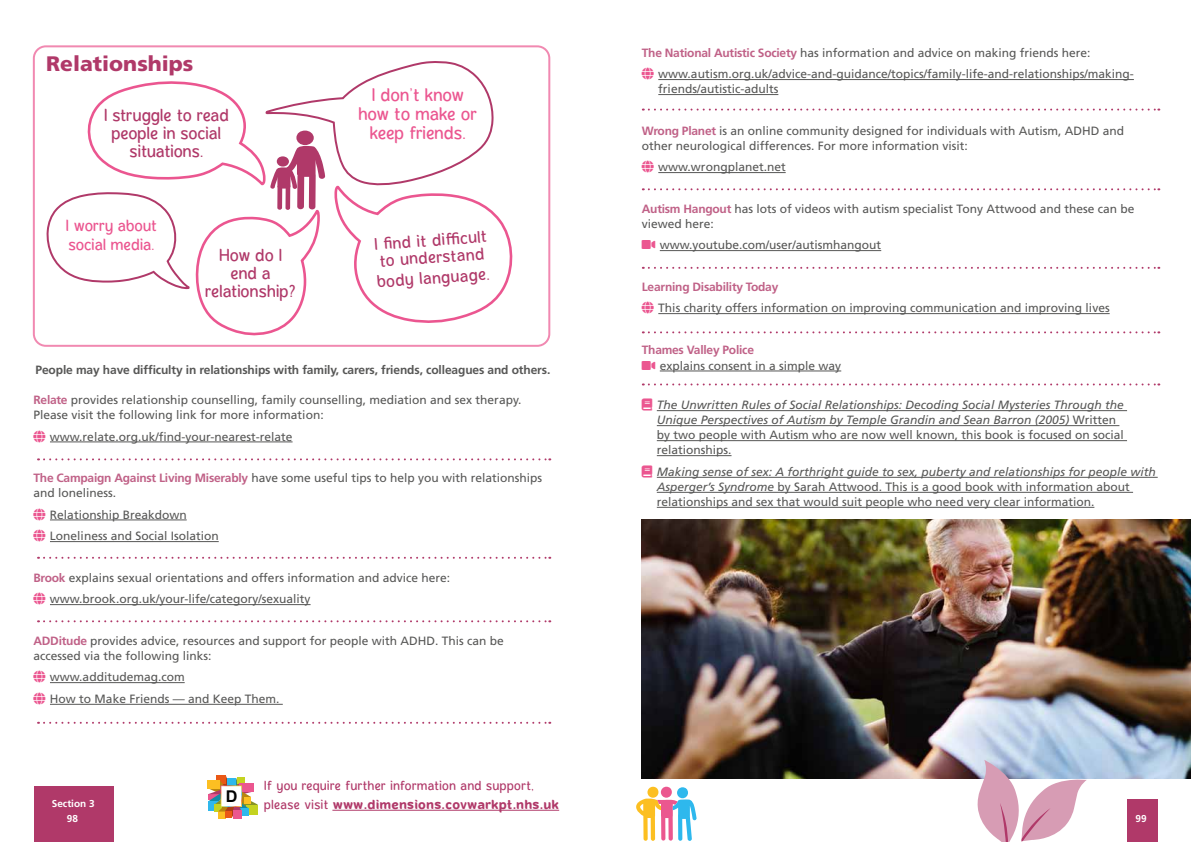
<style>
.page{position:relative;width:1191px;height:842px;background:#fff}
.page>*{position:absolute;margin:0;border:0;box-sizing:border-box;transform-origin:0 0}
.t1{font:21.5px/19.1px "Banda Niera";letter-spacing:-.03em;color:#eb5690;text-align:center}
.t2{font:900 21px "Frutiger";color:#b03969}
.t3{font:20.5px/18.3px "Banda Niera";letter-spacing:-.03em;color:#b03969;text-align:center}
.t4{font:20px/17.1px "Banda Niera";color:#b03969}
.t5{font:19.1px/19.7px "Banda Niera";letter-spacing:-.03em;color:#eb5690}
.t6{font:700 16.2px "Arial";color:#000}
.t7{font:15.5px/18.6px "Banda Niera";letter-spacing:-.01em;color:#b03969}
.t8{font:12px/15px "Frutiger";color:#575756}
.t9{font:italic 12px/15px "Frutiger";color:#575756}
.t10{font:700 12px "Frutiger";letter-spacing:-.01em;color:#575756}
.t11{font:700 12px "Frutiger";letter-spacing:-.02em;color:#c06187}
.t12{font:700 10px/14.8px "Frutiger";color:#fff;text-align:center}
.s1{font-weight:700;color:#c06187}
.s2{color:#eb5690}
.s3{font-weight:700}
.s4{font-style:normal}
.s5{font-style:italic}
</style>
<div class="page">
<div style="left:34px;top:787px;width:80px;height:55px;background:#b03969"></div>
<div style="left:1127px;top:799px;width:30px;height:43px;background:#b03969"></div>
<svg style="left:38px;top:458px;width:512px;height:2px"></svg>
<svg style="left:643px;top:109px;width:516px;height:2px"></svg>
<svg style="left:643px;top:267px;width:516px;height:2px"></svg>
<svg style="left:643px;top:188px;width:516px;height:2px"></svg>
<svg style="left:643px;top:331px;width:516px;height:2px"></svg>
<svg style="left:643px;top:383px;width:516px;height:2px"></svg>
<svg style="left:38px;top:557px;width:512px;height:2px"></svg>
<svg style="left:38px;top:722px;width:512px;height:2px"></svg>
<svg style="left:38px;top:620px;width:512px;height:2px"></svg>
<div style="left:33px;top:45px;width:517px;height:302px;border:2px solid #f189b1;border-radius:12px"></div>
<hr style="left:50px;top:442px;width:242px;height:1px;background:#575756">
<hr style="left:50px;top:520px;width:137px;height:1px;background:#575756">
<hr style="left:50px;top:541px;width:169px;height:1px;background:#575756">
<hr style="left:50px;top:604px;width:260px;height:1px;background:#575756">
<hr style="left:50px;top:682px;width:135px;height:1px;background:#575756">
<hr style="left:50px;top:704px;width:233px;height:1px;background:#575756">
<hr style="left:658px;top:79px;width:475px;height:1px;background:#575756">
<hr style="left:658px;top:94px;width:120px;height:1px;background:#575756">
<hr style="left:658px;top:172px;width:127px;height:1px;background:#575756">
<hr style="left:660px;top:250px;width:221px;height:1px;background:#575756">
<hr style="left:658px;top:313px;width:451px;height:1px;background:#575756">
<hr style="left:660px;top:371px;width:181px;height:1px;background:#575756">
<hr style="left:657px;top:410px;width:470px;height:1px;background:#575756">
<hr style="left:657px;top:425px;width:462px;height:1px;background:#575756">
<hr style="left:657px;top:440px;width:470px;height:1px;background:#575756">
<hr style="left:657px;top:455px;width:74px;height:1px;background:#575756">
<hr style="left:657px;top:477px;width:500px;height:1px;background:#575756">
<hr style="left:657px;top:492px;width:476px;height:1px;background:#575756">
<hr style="left:657px;top:507px;width:437px;height:1px;background:#575756">
<img style="left:642px;top:519px;width:549px;height:259px">
<div style="left:647px;top:787px;width:11px;height:11px;background:#fcbf21;border-radius:50%"></div>
<div style="left:661px;top:787px;width:11px;height:11px;background:#eb578f;border-radius:50%"></div>
<div style="left:677px;top:787px;width:11px;height:11px;background:#2eb8ed;border-radius:50%"></div>
<svg style="left:636px;top:798px;width:60px;height:43px"></svg>
<svg style="left:46px;top:61px;width:467px;height:275px"></svg>
<div style="left:285px;top:184px;width:5px;height:26px;background:#b03969;border-radius:2px"></div>
<div style="left:277px;top:168px;width:13px;height:21px;background:#b03969;border-radius:2px"></div>
<div style="left:277px;top:185px;width:5px;height:25px;background:#b03969;border-radius:2px"></div>
<div style="left:277px;top:156px;width:12px;height:11px;background:#b03969;border-radius:50%"></div>
<svg style="left:977px;top:760px;width:109px;height:82px"></svg>
<hr style="left:332px;top:810px;width:227px;height:1px;background:#b03969">
<div style="left:218px;top:811px;width:7px;height:8px;background:#fcbf22"></div>
<div style="left:233px;top:810px;width:8px;height:9px;background:#eb568f"></div>
<svg style="left:208px;top:775px;width:50px;height:43px"></svg>
<h2 class="t2" style="left:46px;top:51px;width:149px">Relationships</h2>
<h3 class="t3" style="left:104px;top:106px;width:127px">I struggle to read people in social situations.</h3>
<h3 class="t5" style="left:66px;top:216px;width:93px">I worry about social media.</h3>
<h3 class="t3" style="left:205px;top:247px;width:93px">How do I end a relationship?</h3>
<h1 class="t1" style="left:358px;top:86px;width:121px">I don’t know how to make or keep friends.</h1>
<h3 class="t4" style="left:374px;top:236px;width:115px;rotate:-4deg">I fi nd it diffi cult to understand</h3>
<h3 class="t4" style="left:376px;top:274px;width:115px;rotate:-4deg">body language.</h3>
<p class="t10" style="left:36px;top:363px;width:516px">People may have difficulty in relationships with family, carers, friends, colleagues and others.</p>
<p class="t8" style="left:33px;top:392px;width:489px"><span class="s1">Relate</span> provides relationship counselling, family counselling, mediation and sex therapy.<br>Please visit the following link for more information:</p>
<p class="t8" style="left:33px;top:429px;width:261px"><span class="s2">●□</span> www.relate.org.uk/find-your-nearest-relate</p>
<p class="t8" style="left:33px;top:470px;width:510px"><span class="s1">The Campaign Against Living Miserably</span> have some useful tips to help you with relationships and loneliness.</p>
<p class="t8" style="left:33px;top:507px;width:155px"><span class="s2">●□</span> Relationship Breakdown</p>
<p class="t8" style="left:33px;top:529px;width:187px"><span class="s2">●□</span> Loneliness and Social Isolation</p>
<p class="t8" style="left:33px;top:570px;width:418px"><span class="s1">Brook</span> explains sexual orientations and offers information and advice here:</p>
<p class="t8" style="left:33px;top:592px;width:278px"><span class="s2">●□</span> www.brook.org.uk/your-life/category/sexuality</p>
<p class="t8" style="left:33px;top:633px;width:472px"><span class="s1">ADDitude</span> provides advice, resources and support for people with ADHD. This can be accessed via the following links:</p>
<p class="t8" style="left:33px;top:670px;width:153px"><span class="s2">●□</span> www.additudemag.com</p>
<p class="t8" style="left:33px;top:691px;width:247px"><span class="s2">●□</span> How to Make Friends — and Keep Them.</p>
<p class="t12" style="left:52px;top:796px;width:44px">Section 3<br>98</p>
<h3 class="t6" style="left:226px;top:786px;width:13px">D</h3>
<p class="t7" style="left:264px;top:777px;width:297px">If you require further information and support, please visit <span class="s3">www.dimensions.covwarkpt.nhs.uk</span></p>
<p class="t8" style="left:642px;top:45px;width:450px"><span class="s1">The National Autistic Society</span> has information and advice on making friends here:</p>
<p class="t8" style="left:658px;top:67px;width:477px;text-indent:-16px"><span class="s2">●□</span> www.autism.org.uk/advice-and-guidance/topics/family-life-and-relationships/making&shy;friends/autistic-adults</p>
<p class="t8" style="left:642px;top:123px;width:484px"><span class="s1">Wrong Planet</span> is an online community designed for individuals with Autism, ADHD and other neurological differences. For more information visit:</p>
<p class="t8" style="left:642px;top:160px;width:145px"><span class="s2">●□</span> www.wrongplanet.net</p>
<p class="t8" style="left:642px;top:201px;width:494px"><span class="s1">Autism Hangout</span> has lots of videos with autism specialist Tony Attwood and these can be viewed here:</p>
<p class="t8" style="left:642px;top:238px;width:241px"><span class="s2">❖□</span> www.youtube.com/user/autismhangout</p>
<p class="t11" style="left:642px;top:280px;width:138px">Learning Disability Today</p>
<p class="t8" style="left:642px;top:301px;width:469px"><span class="s2">●□</span> This charity offers information on improving communication and improving lives</p>
<p class="t11" style="left:642px;top:343px;width:114px">Thames Valley Police</p>
<p class="t8" style="left:642px;top:358px;width:201px"><span class="s2">❖□</span> explains consent in a simple way</p>
<p class="t9" style="left:657px;top:398px;width:468px;text-indent:-15px"><span class="s2">□□</span> The Unwritten Rules of Social Relationships: Decoding Social Mysteries Through the Unique Perspectives of Autism by Temple Grandin and Sean Barron (2005) <span class="s4">Written by two people with Autism who are now well known, this book is focused on social relationships.</span></p>
<p class="t8" style="left:657px;top:464px;width:500px;text-indent:-15px"><span class="s2">□□</span> <span class="s5">Making sense of sex: A forthright guide to sex, puberty and relationships for people with<br>Asperger’s Syndrome</span> by Sarah Attwood. This is a good book with information about relationships and sex that would suit people who need very clear information.</p>
<p class="t12" style="left:1135px;top:811px;width:13px">99</p>
</div>
